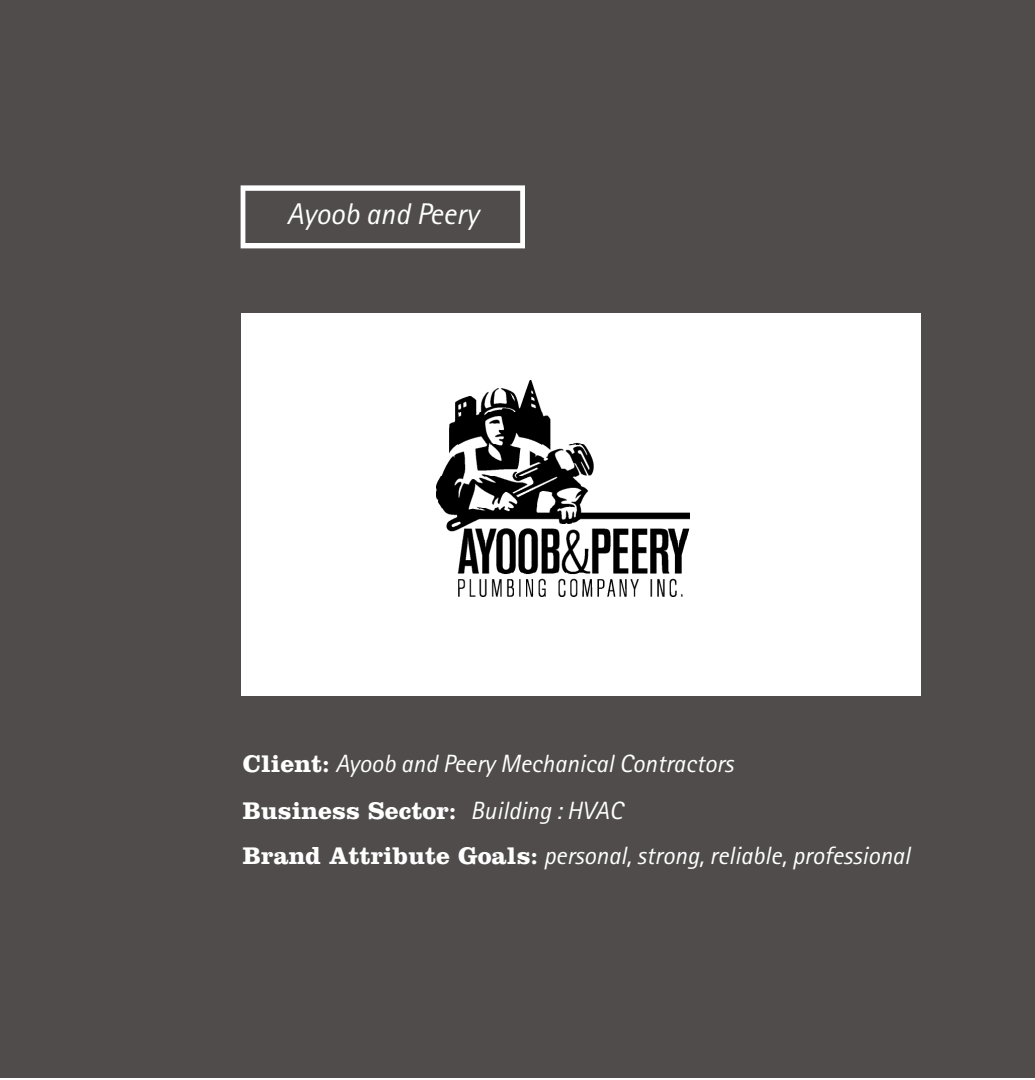
<style>
.page{position:relative;width:1035px;height:1080px;background:#fff}
.page>*{position:absolute;margin:0;border:0;box-sizing:border-box;transform-origin:0 0}
.t1{font:italic 30px "Rotis Sans Serif";color:#fff}
.t2{font:italic 25px "Rotis Sans Serif";color:#fff}
.t3{font:700 25px "Clarendon";color:#fff}
.s1{font-family:"Clarendon";font-weight:700;font-style:normal}
.s2{font-family:"Rotis Sans Serif";font-weight:400;font-style:italic}
</style>
<div class="page">
<div style="left:0;top:0;width:1035px;height:1078px;background:#504c4c"></div>
<div style="left:241px;top:313px;width:679px;height:382px;background:#fff"></div>
<img style="left:455px;top:380px;width:87px;height:32px">
<img style="left:437px;top:412px;width:252px;height:185px">
<svg style="left:241px;top:185px;width:284px;height:63px"></svg>
<p class="t1" style="left:287px;top:203px;width:193px">Ayoob and Peery</p>
<p class="t2" style="left:243px;top:754px;width:492px"><span class="s1">Client:</span> Ayoob and Peery Mechanical Contractors</p>
<p class="t3" style="left:243px;top:802px;width:381px">Business Sector: <span class="s2">Building : HVAC</span></p>
<p class="t2" style="left:243px;top:847px;width:669px"><span class="s1">Brand Attribute Goals:</span> personal, strong, reliable, professional</p>
</div>
